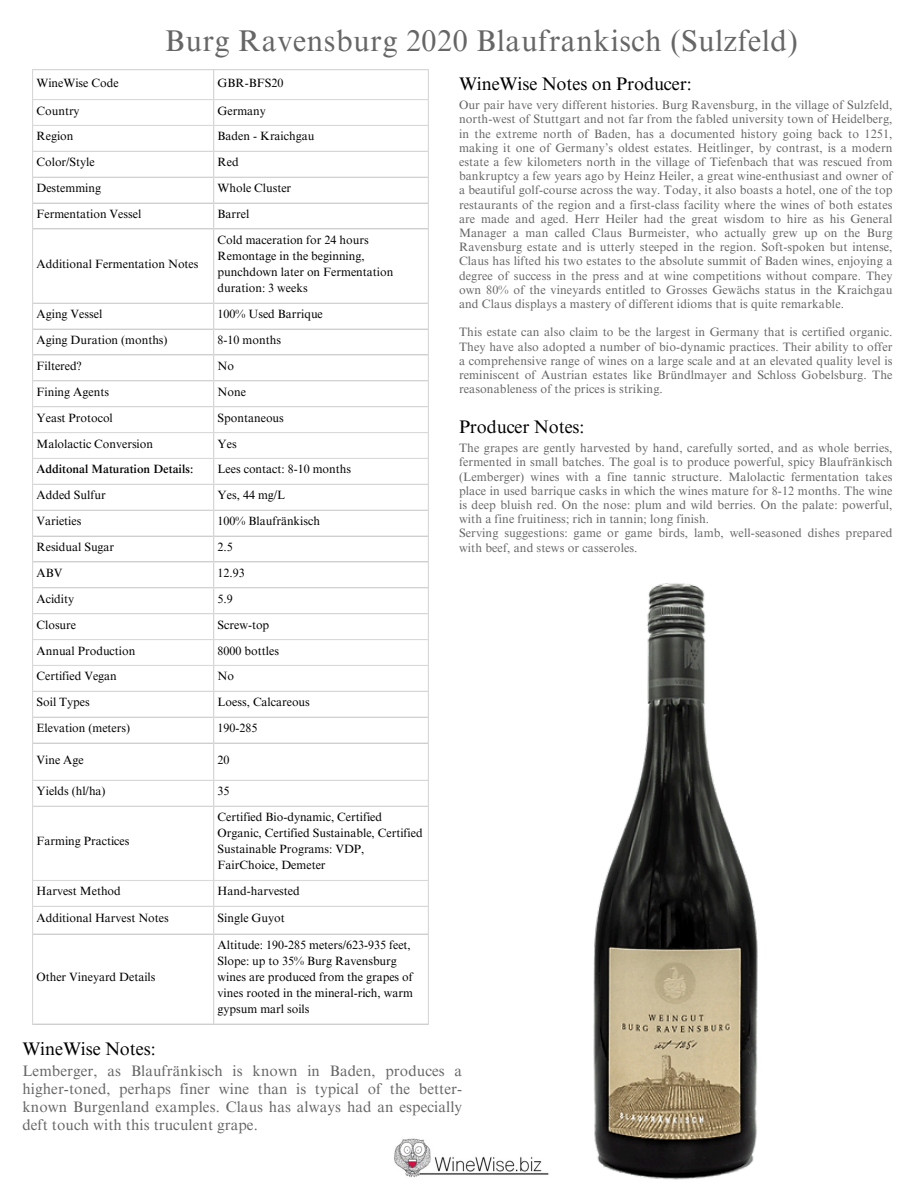
<style>
.page{position:relative;width:918px;height:1188px;background:#fff}
.page>*{position:absolute;margin:0;border:0;box-sizing:border-box;transform-origin:0 0}
.t1{font:30px "Times NRMT Pro";letter-spacing:.02em;color:#666}
.t2{font:18.15px "Times NRMT Pro";letter-spacing:-.005em;color:#000}
.t3{font:15.15px/18px "Times NRMT Pro";letter-spacing:.01em;color:#666;text-align:justify}
.t4{font:12.15px/14.2px "Times NRMT Pro";letter-spacing:.01em;color:#666;text-align:justify}
.t5{font:12px/16px "Times NRMT Pro";color:#000}
.t6{font:500 12px "Times NRMT Pro";color:#000}
</style>
<div class="page">
<hr style="left:32px;top:70px;width:1px;height:953px;background:#d9d9d9">
<hr style="left:213px;top:70px;width:1px;height:953px;background:#d9d9d9">
<hr style="left:428px;top:70px;width:1px;height:953px;background:#d9d9d9">
<hr style="left:32px;top:69px;width:397px;height:1px;background:#d9d9d9">
<hr style="left:32px;top:99px;width:397px;height:1px;background:#d9d9d9">
<hr style="left:32px;top:125px;width:397px;height:1px;background:#d9d9d9">
<hr style="left:32px;top:151px;width:397px;height:1px;background:#d9d9d9">
<hr style="left:32px;top:177px;width:397px;height:1px;background:#d9d9d9">
<hr style="left:32px;top:203px;width:397px;height:1px;background:#d9d9d9">
<hr style="left:32px;top:228px;width:397px;height:2px;background:#d9d9d9">
<hr style="left:32px;top:303px;width:397px;height:1px;background:#d9d9d9">
<hr style="left:32px;top:329px;width:397px;height:1px;background:#d9d9d9">
<hr style="left:32px;top:354px;width:397px;height:2px;background:#d9d9d9">
<hr style="left:32px;top:380px;width:397px;height:1px;background:#d9d9d9">
<hr style="left:32px;top:406px;width:397px;height:1px;background:#d9d9d9">
<hr style="left:32px;top:432px;width:397px;height:1px;background:#d9d9d9">
<hr style="left:32px;top:458px;width:397px;height:1px;background:#d9d9d9">
<hr style="left:32px;top:484px;width:397px;height:1px;background:#d9d9d9">
<hr style="left:32px;top:510px;width:397px;height:1px;background:#d9d9d9">
<hr style="left:32px;top:536px;width:397px;height:1px;background:#d9d9d9">
<hr style="left:32px;top:561px;width:397px;height:2px;background:#d9d9d9">
<hr style="left:32px;top:587px;width:397px;height:1px;background:#d9d9d9">
<hr style="left:32px;top:613px;width:397px;height:1px;background:#d9d9d9">
<hr style="left:32px;top:639px;width:397px;height:1px;background:#d9d9d9">
<hr style="left:32px;top:665px;width:397px;height:1px;background:#d9d9d9">
<hr style="left:32px;top:691px;width:397px;height:1px;background:#d9d9d9">
<hr style="left:32px;top:717px;width:397px;height:1px;background:#d9d9d9">
<hr style="left:32px;top:743px;width:397px;height:1px;background:#d9d9d9">
<hr style="left:32px;top:780px;width:397px;height:1px;background:#d9d9d9">
<hr style="left:32px;top:806px;width:397px;height:1px;background:#d9d9d9">
<hr style="left:32px;top:880px;width:397px;height:1px;background:#d9d9d9">
<hr style="left:32px;top:906px;width:397px;height:1px;background:#d9d9d9">
<hr style="left:32px;top:933px;width:397px;height:2px;background:#d9d9d9">
<hr style="left:32px;top:1023px;width:397px;height:2px;background:#d9d9d9">
<img style="left:373px;top:583px;width:385px;height:597px">
<p class="t1" style="left:165px;top:29px;width:634px">Burg Ravensburg 2020 Blaufrankisch (Sulzfeld)</p>
<p class="t5" style="left:37px;top:76px;width:84px">WineWise Code</p>
<p class="t5" style="left:218px;top:76px;width:67px">GBR-BFS20</p>
<p class="t5" style="left:37px;top:104px;width:45px">Country</p>
<p class="t5" style="left:218px;top:104px;width:50px">Germany</p>
<p class="t5" style="left:37px;top:130px;width:39px">Region</p>
<p class="t5" style="left:218px;top:130px;width:98px">Baden - Kraichgau</p>
<p class="t5" style="left:37px;top:156px;width:60px">Color/Style</p>
<p class="t5" style="left:218px;top:156px;width:23px">Red</p>
<p class="t5" style="left:37px;top:182px;width:66px">Destemming</p>
<p class="t5" style="left:218px;top:182px;width:75px">Whole Cluster</p>
<p class="t5" style="left:37px;top:207px;width:106px">Fermentation Vessel</p>
<p class="t5" style="left:218px;top:207px;width:33px">Barrel</p>
<p class="t5" style="left:37px;top:257px;width:164px">Additional Fermentation Notes</p>
<p class="t5" style="left:218px;top:233px;width:177px">Cold maceration for 24 hours<br>Remontage in the beginning, punchdown later on Fermentation duration: 3 weeks</p>
<p class="t5" style="left:37px;top:308px;width:67px">Aging Vessel</p>
<p class="t5" style="left:218px;top:308px;width:107px">100% Used Barrique</p>
<p class="t5" style="left:37px;top:333px;width:133px">Aging Duration (months)</p>
<p class="t5" style="left:218px;top:333px;width:65px">8-10 months</p>
<p class="t5" style="left:37px;top:359px;width:46px">Filtered?</p>
<p class="t5" style="left:218px;top:359px;width:18px">No</p>
<p class="t5" style="left:37px;top:385px;width:74px">Fining Agents</p>
<p class="t5" style="left:218px;top:385px;width:30px">None</p>
<p class="t5" style="left:37px;top:411px;width:78px">Yeast Protocol</p>
<p class="t5" style="left:218px;top:411px;width:68px">Spontaneous</p>
<p class="t5" style="left:37px;top:437px;width:118px">Malolactic Conversion</p>
<p class="t5" style="left:218px;top:437px;width:21px">Yes</p>
<p class="t6" style="left:37px;top:465px;width:158px">Additonal Maturation Details:</p>
<p class="t5" style="left:218px;top:463px;width:135px">Lees contact: 8-10 months</p>
<p class="t5" style="left:37px;top:489px;width:71px">Added Sulfur</p>
<p class="t5" style="left:218px;top:489px;width:69px">Yes, 44 mg/L</p>
<p class="t5" style="left:37px;top:515px;width:46px">Varieties</p>
<p class="t5" style="left:218px;top:515px;width:104px">100% Blaufränkisch</p>
<p class="t5" style="left:37px;top:540px;width:79px">Residual Sugar</p>
<p class="t5" style="left:218px;top:540px;width:17px">2.5</p>
<p class="t5" style="left:37px;top:566px;width:27px">ABV</p>
<p class="t5" style="left:218px;top:566px;width:29px">12.93</p>
<p class="t5" style="left:37px;top:592px;width:39px">Acidity</p>
<p class="t5" style="left:218px;top:592px;width:17px">5.9</p>
<p class="t5" style="left:37px;top:618px;width:41px">Closure</p>
<p class="t5" style="left:218px;top:618px;width:53px">Screw-top</p>
<p class="t5" style="left:37px;top:644px;width:100px">Annual Production</p>
<p class="t5" style="left:218px;top:644px;width:63px">8000 bottles</p>
<p class="t5" style="left:37px;top:670px;width:82px">Certified Vegan</p>
<p class="t5" style="left:218px;top:670px;width:18px">No</p>
<p class="t5" style="left:37px;top:696px;width:55px">Soil Types</p>
<p class="t5" style="left:218px;top:696px;width:94px">Loess, Calcareous</p>
<p class="t5" style="left:37px;top:722px;width:95px">Elevation (meters)</p>
<p class="t5" style="left:218px;top:722px;width:41px">190-285</p>
<p class="t5" style="left:37px;top:753px;width:49px">Vine Age</p>
<p class="t5" style="left:218px;top:753px;width:14px">20</p>
<p class="t5" style="left:37px;top:785px;width:71px">Yields (hl/ha)</p>
<p class="t5" style="left:218px;top:785px;width:14px">35</p>
<p class="t5" style="left:37px;top:835px;width:94px">Farming Practices</p>
<p class="t5" style="left:218px;top:811px;width:207px">Certified Bio-dynamic, Certified<br>Organic, Certified Sustainable, Certified<br>Sustainable Programs: VDP,<br>FairChoice, Demeter</p>
<p class="t5" style="left:37px;top:885px;width:86px">Harvest Method</p>
<p class="t5" style="left:218px;top:885px;width:84px">Hand-harvested</p>
<p class="t5" style="left:37px;top:912px;width:134px">Additional Harvest Notes</p>
<p class="t5" style="left:218px;top:912px;width:69px">Single Guyot</p>
<p class="t5" style="left:37px;top:970px;width:121px">Other Vineyard Details</p>
<p class="t5" style="left:218px;top:938px;width:197px">Altitude: 190-285 meters/623-935 feet, Slope: up to 35% Burg Ravensburg wines are produced from the grapes of vines rooted in the mineral-rich, warm gypsum marl soils</p>
<p class="t2" style="left:459px;top:77px;width:234px">WineWise Notes on Producer:</p>
<p class="t4" style="left:459px;top:100px;width:435px">Our pair have very different histories. Burg Ravensburg, in the village of Sulzfeld, north-west of Stuttgart and not far from the fabled university town of Heidelberg, in the extreme north of Baden, has a documented history going back to 1251, making it one of Germany’s oldest estates. Heitlinger, by contrast, is a modern estate a few kilometers north in the village of Tiefenbach that was rescued from bankruptcy a few years ago by Heinz Heiler, a great wine-enthusiast and owner of a beautiful golf-course across the way. Today, it also boasts a hotel, one of the top restaurants of the region and a first-class facility where the wines of both estates are made and aged. Herr Heiler had the great wisdom to hire as his General Manager a man called Claus Burmeister, who actually grew up on the Burg Ravensburg estate and is utterly steeped in the region. Soft-spoken but intense, Claus has lifted his two estates to the absolute summit of Baden wines, enjoying a degree of success in the press and at wine competitions without compare. They own 80% of the vineyards entitled to Grosses Gewächs status in the Kraichgau and Claus displays a mastery of different idioms that is quite remarkable.</p>
<p class="t4" style="left:459px;top:327px;width:435px">This estate can also claim to be the largest in Germany that is certified organic.<br>They have also adopted a number of bio-dynamic practices. Their ability to offer a comprehensive range of wines on a large scale and at an elevated quality level is reminiscent of Austrian estates like Bründlmayer and Schloss Gobelsburg. The reasonableness of the prices is striking.</p>
<p class="t2" style="left:459px;top:420px;width:127px">Producer Notes:</p>
<p class="t4" style="left:459px;top:442px;width:435px">The grapes are gently harvested by hand, carefully sorted, and as whole berries, fermented in small batches. The goal is to produce powerful, spicy Blaufränkisch (Lemberger) wines with a fine tannic structure. Malolactic fermentation takes place in used barrique casks in which the wines mature for 8-12 months. The wine is deep bluish red. On the nose: plum and wild berries. On the palate: powerful, with a fine fruitiness; rich in tannin; long finish.</p>
<h2 class="t4" style="left:459px;top:528px;width:435px">Serving suggestions: game or game birds, lamb, well-seasoned dishes prepared with beef, and stews or casseroles.</h2>
<p class="t2" style="left:22px;top:1042px;width:135px">WineWise Notes:</p>
<p class="t3" style="left:22px;top:1064px;width:441px">Lemberger, as Blaufränkisch is known in Baden, produces a higher-toned, perhaps finer wine than is typical of the better&shy;known Burgenland examples. Claus has always had an especially deft touch with this truculent grape.</p>
</div>
